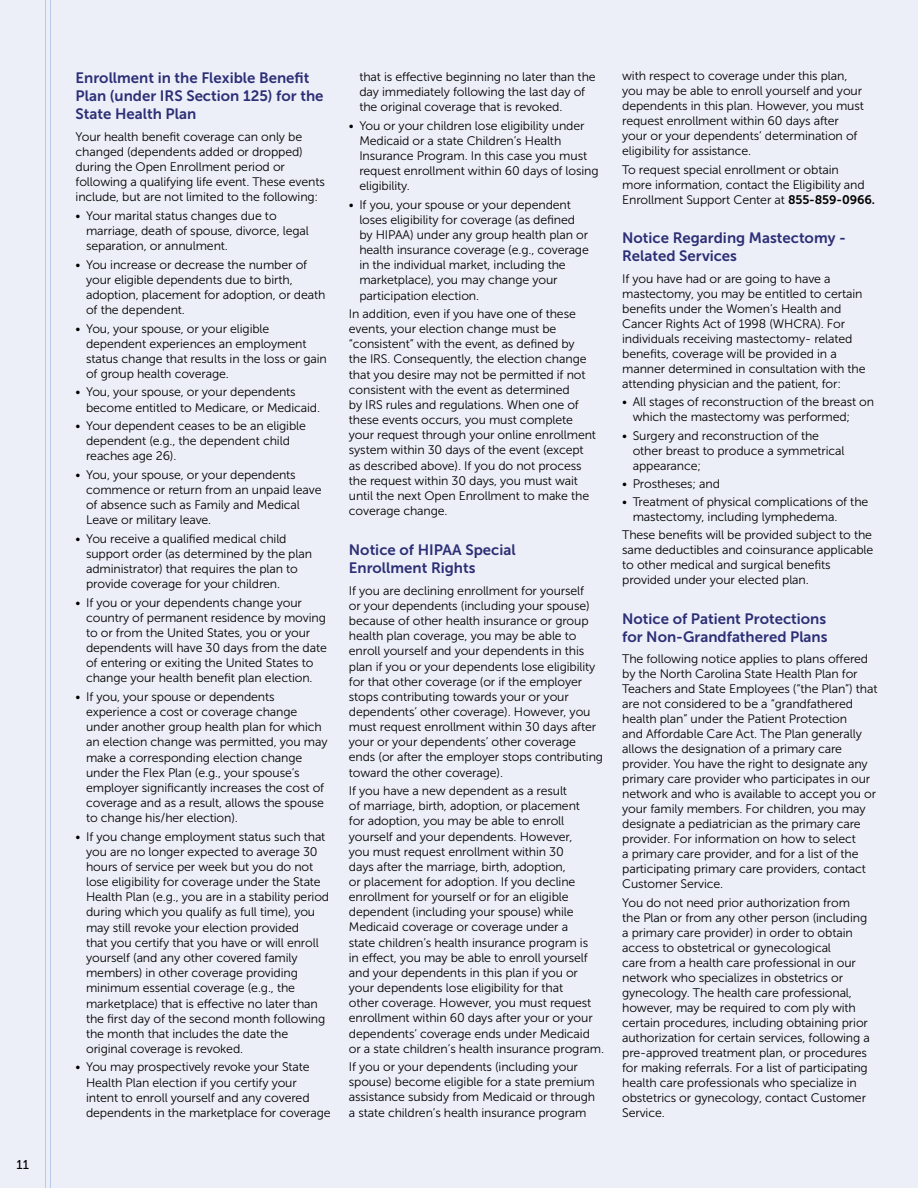
<style>
.page{position:relative;width:918px;height:1188px;background:#eceff7}
.page>*{position:absolute;margin:0;border:0;box-sizing:border-box;transform-origin:0 0}
.t1{font:15px/18.1px "Museo Sans 700";color:#2d2f76}
.t2{font:12.75px "Museo Sans 500";color:#000}
.t3{font:12.3px/15.1px "Museo Sans 300";letter-spacing:-.01em;color:#000}
.s1{font-family:"Museo Sans 700"}
</style>
<div class="page">
<hr style="left:45px;top:0;width:1px;height:1188px;background:#b7cae9">
<hr style="left:50px;top:0;width:1px;height:1188px;background:#b7cae9">
<p class="t2" style="left:16px;top:1157px;width:14px">11</p>
<p class="t1" style="left:76px;top:68px;width:249px">Enrollment in the Flexible Benefit<br>Plan (under IRS Section 125) for the<br>State Health Plan</p>
<p class="t3" style="left:76px;top:129px;width:251px">Your health benefit coverage can only be changed (dependents added or dropped) during the Open Enrollment period or following a qualifying life event. These events include, but are not limited to the following:</p>
<p class="t3" style="left:86px;top:208px;width:224px;text-indent:-10px">• Your marital status changes due to marriage, death of spouse, divorce, legal separation, or annulment.</p>
<p class="t3" style="left:86px;top:257px;width:241px;text-indent:-10px">• You increase or decrease the number of your eligible dependents due to birth, adoption, placement for adoption, or death of the dependent.</p>
<p class="t3" style="left:86px;top:321px;width:242px;text-indent:-10px">• You, your spouse, or your eligible dependent experiences an employment status change that results in the loss or gain of group health coverage.</p>
<p class="t3" style="left:86px;top:385px;width:235px;text-indent:-10px">• You, your spouse, or your dependents become entitled to Medicare, or Medicaid.</p>
<p class="t3" style="left:86px;top:418px;width:221px;text-indent:-10px">• Your dependent ceases to be an eligible dependent (e.g., the dependent child reaches age 26).</p>
<p class="t3" style="left:86px;top:467px;width:237px;text-indent:-10px">• You, your spouse, or your dependents commence or return from an unpaid leave of absence such as Family and Medical Leave or military leave.</p>
<p class="t3" style="left:86px;top:531px;width:227px;text-indent:-10px">• You receive a qualified medical child support order (as determined by the plan administrator) that requires the plan to provide coverage for your children.</p>
<p class="t3" style="left:86px;top:595px;width:242px;text-indent:-10px">• If you or your dependents change your country of permanent residence by moving to or from the United States, you or your dependents will have 30 days from the date of entering or exiting the United States to change your health benefit plan election.</p>
<p class="t3" style="left:86px;top:689px;width:243px;text-indent:-10px">• If you, your spouse or dependents experience a cost or coverage change under another group health plan for which an election change was permitted, you may make a corresponding election change under the Flex Plan (e.g., your spouse’s employer significantly increases the cost of coverage and as a result, allows the spouse to change his/her election).</p>
<p class="t3" style="left:86px;top:829px;width:245px;text-indent:-10px">• If you change employment status such that you are no longer expected to average 30 hours of service per week but you do not lose eligibility for coverage under the State Health Plan (e.g., you are in a stability period during which you qualify as full time), you may still revoke your election provided<br>that you certify that you have or will enroll yourself (and any other covered family members) in other coverage providing minimum essential coverage (e.g., the marketplace) that is effective no later than the first day of the second month following the month that includes the date the original coverage is revoked.</p>
<p class="t3" style="left:86px;top:1060px;width:246px;text-indent:-10px">• You may prospectively revoke your State Health Plan election if you certify your intent to enroll yourself and any covered dependents in the marketplace for coverage</p>
<p class="t3" style="left:359px;top:69px;width:238px">that is effective beginning no later than the day immediately following the last day of the original coverage that is revoked.</p>
<p class="t3" style="left:359px;top:118px;width:241px;text-indent:-10px">• You or your children lose eligibility under Medicaid or a state Children’s Health Insurance Program. In this case you must request enrollment within 60 days of losing eligibility.</p>
<p class="t3" style="left:359px;top:197px;width:231px;text-indent:-10px">• If you, your spouse or your dependent loses eligibility for coverage (as defined by HIPAA) under any group health plan or health insurance coverage (e.g., coverage in the individual market, including the marketplace), you may change your participation election.</p>
<p class="t3" style="left:349px;top:306px;width:249px">In addition, even if you have one of these events, your election change must be “consistent” with the event, as defined by<br>the IRS. Consequently, the election change that you desire may not be permitted if not consistent with the event as determined<br>by IRS rules and regulations. When one of these events occurs, you must complete your request through your online enrollment system within 30 days of the event (except as described above). If you do not process the request within 30 days, you must wait until the next Open Enrollment to make the coverage change.</p>
<p class="t1" style="left:349px;top:540px;width:168px">Notice of HIPAA Special<br>Enrollment Rights</p>
<p class="t3" style="left:349px;top:583px;width:256px">If you are declining enrollment for yourself<br>or your dependents (including your spouse) because of other health insurance or group health plan coverage, you may be able to enroll yourself and your dependents in this plan if you or your dependents lose eligibility for that other coverage (or if the employer stops contributing towards your or your dependents’ other coverage). However, you must request enrollment within 30 days after your or your dependents’ other coverage ends (or after the employer stops contributing toward the other coverage).</p>
<p class="t3" style="left:349px;top:783px;width:257px">If you have a new dependent as a result<br>of marriage, birth, adoption, or placement<br>for adoption, you may be able to enroll yourself and your dependents. However,<br>you must request enrollment within 30<br>days after the marriage, birth, adoption,<br>or placement for adoption. If you decline enrollment for yourself or for an eligible dependent (including your spouse) while Medicaid coverage or coverage under a<br>state children’s health insurance program is<br>in effect, you may be able to enroll yourself and your dependents in this plan if you or your dependents lose eligibility for that<br>other coverage. However, you must request enrollment within 60 days after your or your dependents’ coverage ends under Medicaid or a state children’s health insurance program.</p>
<p class="t3" style="left:349px;top:1059px;width:248px">If you or your dependents (including your spouse) become eligible for a state premium assistance subsidy from Medicaid or through a state children’s health insurance program</p>
<p class="t3" style="left:622px;top:69px;width:243px">with respect to coverage under this plan, you may be able to enroll yourself and your dependents in this plan. However, you must request enrollment within 60 days after your or your dependents’ determination of eligibility for assistance.</p>
<p class="t3" style="left:622px;top:162px;width:254px">To request special enrollment or obtain<br>more information, contact the Eligibility and<br>Enrollment Support Center at <span class="s1">855-859-0966.</span></p>
<p class="t1" style="left:622px;top:229px;width:225px">Notice Regarding Mastectomy -<br>Related Services</p>
<p class="t3" style="left:622px;top:271px;width:245px">If you have had or are going to have a mastectomy, you may be entitled to certain benefits under the Women’s Health and Cancer Rights Act of 1998 (WHCRA). For individuals receiving mastectomy- related benefits, coverage will be provided in a manner determined in consultation with the attending physician and the patient, for:</p>
<p class="t3" style="left:633px;top:395px;width:243px;text-indent:-10px">• All stages of reconstruction of the breast on which the mastectomy was performed;</p>
<p class="t3" style="left:633px;top:428px;width:213px;text-indent:-10px">• Surgery and reconstruction of the other breast to produce a symmetrical appearance;</p>
<p class="t3" style="left:622px;top:476px;width:99px">• Prostheses; and</p>
<p class="t3" style="left:633px;top:494px;width:237px;text-indent:-10px">• Treatment of physical complications of the mastectomy, including lymphedema.</p>
<p class="t3" style="left:622px;top:528px;width:253px">These benefits will be provided subject to the same deductibles and coinsurance applicable to other medical and surgical benefits provided under your elected plan.</p>
<p class="t1" style="left:622px;top:610px;width:207px">Notice of Patient Protections for Non-Grandfathered Plans</p>
<p class="t3" style="left:622px;top:652px;width:257px">The following notice applies to plans offered by the North Carolina State Health Plan for Teachers and State Employees (“the Plan”) that are not considered to be a “grandfathered health plan” under the Patient Protection<br>and Affordable Care Act. The Plan generally allows the designation of a primary care provider. You have the right to designate any primary care provider who participates in our network and who is available to accept you or your family members. For children, you may designate a pediatrician as the primary care provider. For information on how to select<br>a primary care provider, and for a list of the participating primary care providers, contact Customer Service.</p>
<p class="t3" style="left:622px;top:895px;width:249px">You do not need prior authorization from the Plan or from any other person (including a primary care provider) in order to obtain access to obstetrical or gynecological<br>care from a health care professional in our network who specializes in obstetrics or gynecology. The health care professional, however, may be required to com ply with certain procedures, including obtaining prior authorization for certain services, following a pre-approved treatment plan, or procedures for making referrals. For a list of participating health care professionals who specialize in obstetrics or gynecology, contact Customer Service.</p>
</div>
